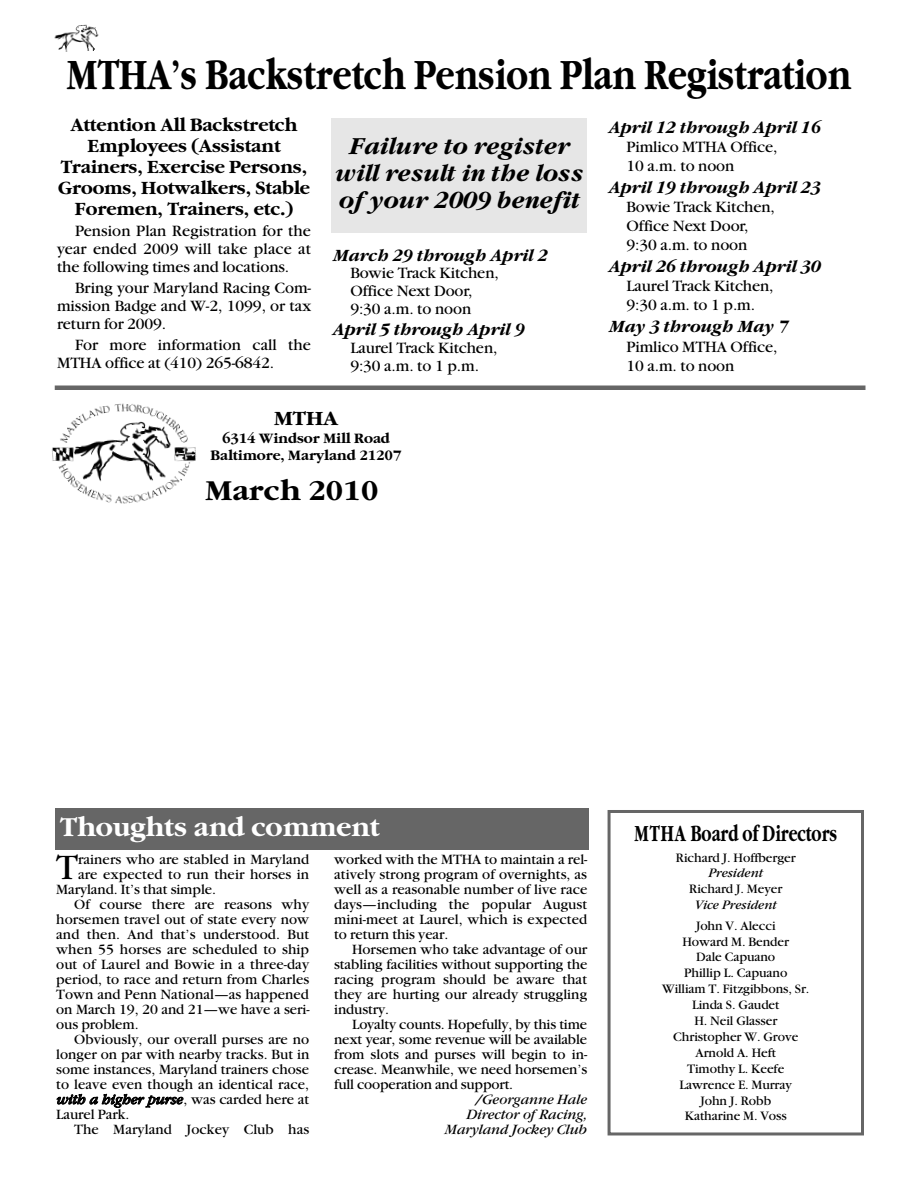
<style>
.page{position:relative;width:918px;height:1188px;background:#fff}
.page>*{position:absolute;margin:0;border:0;box-sizing:border-box;transform-origin:0 0}
.t1{font:700 45px "Garamond";color:#000;scale:.8 1}
.t2{font:37.35px "Garamond";color:#000}
.t3{font:700 30px "Garamond";color:#000;scale:1.05 1}
.t4{font:700 28.5px "Garamond";color:#fff}
.t5{font:italic 700 25.5px/27px "Garamond";color:#000;text-align:center}
.t6{font:700 24px "Garamond";color:#000;scale:.7 1}
.t7{font:700 21px "Garamond";color:#000;scale:1.05 1}
.t8{font:700 19.5px/21px "Garamond";letter-spacing:-.005em;color:#000;text-align:center}
.t9{font:italic 700 18px "Garamond";letter-spacing:-.005em;color:#000}
.t10{font:16.5px/18px "Garamond";letter-spacing:-.005em;color:#000}
.t11{font:700 15px/16.5px "Garamond";color:#000;text-align:center}
.t12{font:14.85px/15px "Garamond";letter-spacing:.005em;color:#000;text-align:justify}
.t13{font:italic 14.85px/15px "Garamond";letter-spacing:-.005em;color:#000;text-align:right}
.t14{font:13.5px/15.9px "Garamond";letter-spacing:-.005em;color:#000;text-align:center}
.t15{font:italic 13.5px "Garamond";letter-spacing:-.005em;color:#000}
.s1{font-style:normal}
</style>
<div class="page">
<div style="left:608px;top:810px;width:256px;height:325px;border:3px solid #666"></div>
<img style="left:52px;top:403px;width:144px;height:101px">
<img style="left:54px;top:24px;width:45px;height:28px">
<div style="left:56px;top:808px;width:533px;height:42px;background:#666"></div>
<hr style="left:55px;top:386px;width:811px;height:4px;background:#666">
<div style="left:331px;top:118px;width:255px;height:114px;background:#e6e6e6"></div>
<h1 class="t1" style="left:67px;top:47px;width:982px">MTHA’s Backstretch Pension Plan Registration</h1>
<h3 class="t5" style="left:335px;top:132px;width:250px">Failure to register will result in the loss of your 2009 benefit</h3>
<p class="t9" style="left:332px;top:244px;width:216px">March 29 through April 2</p>
<p class="t10" style="left:350px;top:266px;width:150px">Bowie Track Kitchen,<br>Office Next Door,<br>9:30 a.m. to noon</p>
<p class="t9" style="left:332px;top:318px;width:193px">April 5 through April 9</p>
<p class="t10" style="left:350px;top:340px;width:149px">Laurel Track Kitchen,<br>9:30 a.m. to 1 p.m.</p>
<h3 class="t8" style="left:58px;top:114px;width:253px">Attention All Backstretch<br>Employees (Assistant<br>Trainers, Exercise Persons,<br>Grooms, Hotwalkers, Stable<br>Foremen, Trainers, etc.)</h3>
<p class="t10" style="left:57px;top:224px;width:255px;text-align:justify;text-indent:18px">Pension Plan Registration for the year ended 2009 will take place at the following times and locations.</p>
<p class="t10" style="left:57px;top:281px;width:256px;text-align:justify;text-indent:18px">Bring your Maryland Racing Com&shy;mission Badge and W-2, 1099, or tax return for 2009.</p>
<p class="t10" style="left:57px;top:338px;width:255px;text-indent:18px">For more information call the<br>MTHA office at (410) 265-6842.</p>
<p class="t9" style="left:609px;top:116px;width:213px">April 12 through April 16</p>
<p class="t10" style="left:627px;top:139px;width:153px;line-height:19px">Pimlico MTHA Office,<br>10 a.m. to noon</p>
<p class="t9" style="left:609px;top:176px;width:213px">April 19 through April 23</p>
<p class="t10" style="left:627px;top:199px;width:150px;line-height:19px">Bowie Track Kitchen,<br>Office Next Door,<br>9:30 a.m. to noon</p>
<p class="t9" style="left:609px;top:256px;width:213px">April 26 through April 30</p>
<p class="t10" style="left:627px;top:278px;width:149px;line-height:19px">Laurel Track Kitchen,<br>9:30 a.m. to 1 p.m.</p>
<p class="t9" style="left:609px;top:316px;width:181px">May 3 through May 7</p>
<p class="t10" style="left:627px;top:338px;width:153px;line-height:19px">Pimlico MTHA Office,<br>10 a.m. to noon</p>
<h3 class="t7" style="left:274px;top:406px;width:62px">MTHA</h3>
<p class="t11" style="left:211px;top:430px;width:192px">6314 Windsor Mill Road<br>Baltimore, Maryland 21207</p>
<h3 class="t3" style="left:206px;top:472px;width:166px">March 2010</h3>
<h3 class="t4" style="left:60px;top:809px;width:321px">Thoughts and comment</h3>
<h2 class="t2" style="left:56px;top:855px;width:24px">T</h2>
<p class="t12" style="left:78px;top:853px;width:233px">rainers who are stabled in Maryland</p>
<p class="t12" style="left:334px;top:853px;width:255px">worked with the MTHA to maintain a rel&shy;atively strong program of overnights, as well as a reasonable number of live race days—including the popular August mini-meet at Laurel, which is expected to return this year.</p>
<p class="t12" style="left:334px;top:943px;width:255px;text-indent:18px">Horsemen who take advantage of our stabling facilities without supporting the racing program should be aware that they are hurting our already struggling industry.</p>
<p class="t12" style="left:334px;top:1018px;width:255px;text-indent:18px">Loyalty counts. Hopefully, by this time next year, some revenue will be available from slots and purses will begin to in&shy;crease. Meanwhile, we need horsemen’s full cooperation and support.</p>
<p class="t13" style="left:445px;top:1093px;width:144px">/Georganne Hale<br>Director of Racing,<br>Maryland Jockey Club</p>
<p class="t12" style="left:78px;top:868px;width:233px">are expected to run their horses in</p>
<p class="t12" style="left:56px;top:883px;width:161px">Maryland. It’s that simple.</p>
<p class="t12" style="left:74px;top:898px;width:236px">Of course there are reasons why</p>
<p class="t12" style="left:56px;top:913px;width:254px">horsemen travel out of state every now</p>
<p class="t12" style="left:56px;top:928px;width:254px">and then. And that’s understood. But</p>
<p class="t12" style="left:56px;top:943px;width:254px">when 55 horses are scheduled to ship</p>
<p class="t12" style="left:56px;top:958px;width:254px">out of Laurel and Bowie in a three-day</p>
<p class="t12" style="left:56px;top:973px;width:254px">period, to race and return from Charles</p>
<p class="t12" style="left:56px;top:988px;width:254px">Town and Penn National—as happened</p>
<p class="t12" style="left:56px;top:1003px;width:255px">on March 19, 20 and 21—we have a seri-</p>
<p class="t12" style="left:56px;top:1018px;width:84px">ous problem.</p>
<p class="t12" style="left:74px;top:1033px;width:237px">Obviously, our overall purses are no</p>
<p class="t12" style="left:56px;top:1048px;width:255px">longer on par with nearby tracks. But in</p>
<p class="t12" style="left:56px;top:1063px;width:254px">some instances, Maryland trainers chose</p>
<p class="t12" style="left:56px;top:1078px;width:254px">to leave even though an identical race,</p>
<p class="t13" style="left:57px;top:1093px;width:254px">with a higher purse<span class="s1">, was carded here at</span></p>
<p class="t12" style="left:56px;top:1108px;width:75px">Laurel Park.</p>
<p class="t12" style="left:74px;top:1123px;width:237px">The Maryland Jockey Club has</p>
<h3 class="t6" style="left:634px;top:819px;width:291px">MTHA Board of Directors</h3>
<p class="t14" style="left:676px;top:851px;width:121px">Richard J. Hoffberger</p>
<p class="t15" style="left:708px;top:869px;width:56px">President</p>
<p class="t14" style="left:689px;top:882px;width:94px">Richard J. Meyer</p>
<p class="t15" style="left:695px;top:900px;width:84px">Vice President</p>
<p class="t14" style="left:662px;top:919px;width:149px">John V. Alecci<br>Howard M. Bender<br>Dale Capuano<br>Phillip L. Capuano<br>William T. Fitzgibbons, Sr.<br>Linda S. Gaudet<br>H. Neil Glasser<br>Christopher W. Grove<br>Arnold A. Heft<br>Timothy L. Keefe<br>Lawrence E. Murray<br>John J. Robb<br>Katharine M. Voss</p>
</div>
